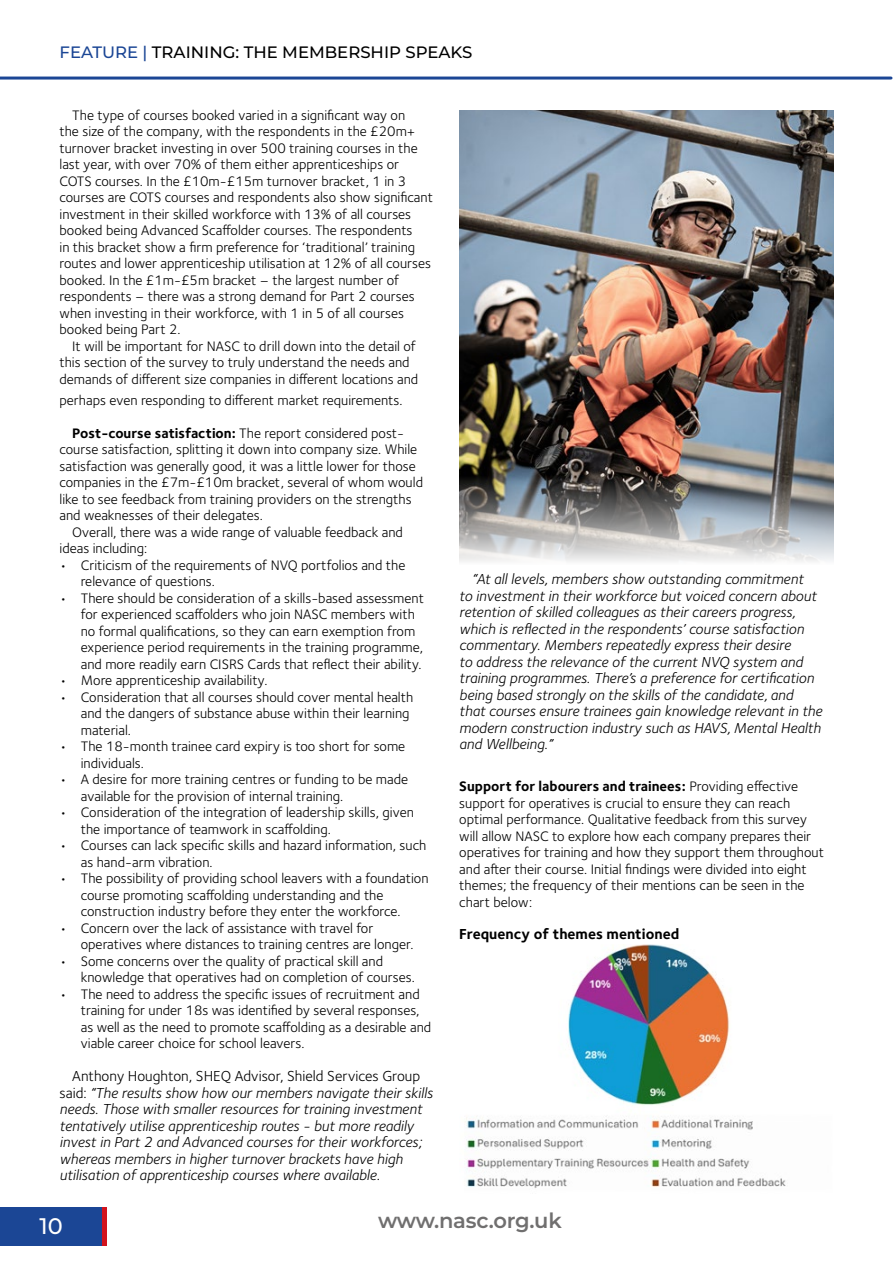
<style>
.page{position:relative;width:893px;height:1263px;background:#fff}
.page>*{position:absolute;margin:0;border:0;box-sizing:border-box;transform-origin:0 0}
.t1{font:100 22.5px "Montserrat";color:#fff}
.t2{font:100 21px "Montserrat";letter-spacing:-.01em;color:#706f6f}
.t3{font:100 16.5px "Montserrat";color:#000}
.t4{font:italic 15px/16.5px "Foundry Sterling";color:#000}
.t5{font:700 15px "Foundry Sterling";color:#000}
.t6{font:14.25px/16.5px "Foundry Sterling";color:#000}
.s1{color:#1b4695}
.s2{font-weight:700}
.s3{font-style:normal}
</style>
<div class="page">
<img style="left:459px;top:111px;width:374px;height:234px">
<img style="left:459px;top:345px;width:375px;height:217px">
<div style="left:0;top:1208px;width:102px;height:38px;background:#1b4695"></div>
<div style="left:102px;top:1208px;width:5px;height:38px;background:#d2131d"></div>
<hr style="left:0;top:77px;width:891px;height:3px;background:#1b4695">
<img style="left:465px;top:944px;width:321px;height:244px">
<p class="t3" style="left:60px;top:42px;width:414px"><span class="s1">FEATURE |</span> TRAINING: THE MEMBERSHIP SPEAKS</p>
<p class="t6" style="left:60px;top:107px;width:375px;text-indent:13px">The type of courses booked varied in a significant way on<br>the size of the company, with the respondents in the £20m+ turnover bracket investing in over 500 training courses in the last year, with over 70% of them either apprenticeships or COTS courses. In the £10m-£15m turnover bracket, 1 in 3 courses are COTS courses and respondents also show significant investment in their skilled workforce with 13% of all courses booked being Advanced Scaffolder courses. The respondents<br>in this bracket show a firm preference for ‘traditional’ training routes and lower apprenticeship utilisation at 12% of all courses booked. In the £1m-£5m bracket – the largest number of respondents – there was a strong demand for Part 2 courses when investing in their workforce, with 1 in 5 of all courses booked being Part 2.</p>
<p class="t6" style="left:60px;top:338px;width:360px;text-indent:13px">It will be important for NASC to drill down into the detail of this section of the survey to truly understand the needs and demands of different size companies in different locations and</p>
<p class="t6" style="left:60px;top:392px;width:345px">perhaps even responding to different market requirements.</p>
<p class="t6" style="left:60px;top:425px;width:365px;text-indent:13px"><span class="s2">Post-course satisfaction:</span> The report considered post&shy;course satisfaction, splitting it down into company size. While satisfaction was generally good, it was a little lower for those companies in the £7m-£10m bracket, several of whom would like to see feedback from training providers on the strengths and weaknesses of their delegates.</p>
<p class="t6" style="left:60px;top:524px;width:345px;text-indent:13px">Overall, there was a wide range of valuable feedback and ideas including:</p>
<p class="t6" style="left:81px;top:557px;width:326px;text-indent:-21px">• Criticism of the requirements of NVQ portfolios and the relevance of questions.</p>
<p class="t6" style="left:81px;top:590px;width:345px;text-indent:-21px">• There should be consideration of a skills-based assessment for experienced scaffolders who join NASC members with no formal qualifications, so they can earn exemption from experience period requirements in the training programme, and more readily earn CISRS Cards that reflect their ability.</p>
<p class="t6" style="left:60px;top:672px;width:209px">• More apprenticeship availability.</p>
<p class="t6" style="left:81px;top:689px;width:334px;text-indent:-21px">• Consideration that all courses should cover mental health and the dangers of substance abuse within their learning material.</p>
<p class="t6" style="left:81px;top:738px;width:326px;text-indent:-21px">• The 18-month trainee card expiry is too short for some individuals.</p>
<p class="t6" style="left:81px;top:771px;width:329px;text-indent:-21px">• A desire for more training centres or funding to be made available for the provision of internal training.</p>
<p class="t6" style="left:81px;top:804px;width:335px;text-indent:-21px">• Consideration of the integration of leadership skills, given the importance of teamwork in scaffolding.</p>
<p class="t6" style="left:81px;top:837px;width:347px;text-indent:-21px">• Courses can lack specific skills and hazard information, such as hand-arm vibration.</p>
<p class="t6" style="left:81px;top:870px;width:349px;text-indent:-21px">• The possibility of providing school leavers with a foundation course promoting scaffolding understanding and the construction industry before they enter the workforce.</p>
<p class="t6" style="left:81px;top:920px;width:334px;text-indent:-21px">• Concern over the lack of assistance with travel for operatives where distances to training centres are longer.</p>
<p class="t6" style="left:81px;top:953px;width:336px;text-indent:-21px">• Some concerns over the quality of practical skill and knowledge that operatives had on completion of courses.</p>
<p class="t6" style="left:81px;top:986px;width:352px;text-indent:-21px">• The need to address the specific issues of recruitment and training for under 18s was identified by several responses, as well as the need to promote scaffolding as a desirable and viable career choice for school leavers.</p>
<p class="t4" style="left:60px;top:1068px;width:375px;text-indent:13px"><span class="s3">Anthony Houghton, SHEQ Advisor, Shield Services Group said:</span> “The results show how our members navigate their skills needs. Those with smaller resources for training investment tentatively utilise apprenticeship routes - but more readily invest in Part 2 and Advanced courses for their workforces; whereas members in higher turnover brackets have high utilisation of apprenticeship courses where available.</p>
<p class="t4" style="left:459px;top:571px;width:365px;text-indent:13px">“At all levels, members show outstanding commitment<br>to investment in their workforce but voiced concern about retention of skilled colleagues as their careers progress, which is reflected in the respondents’ course satisfaction commentary. Members repeatedly express their desire<br>to address the relevance of the current NVQ system and training programmes. There’s a preference for certification being based strongly on the skills of the candidate, and that courses ensure trainees gain knowledge relevant in the modern construction industry such as HAVS, Mental Health and Wellbeing.”</p>
<p class="t6" style="left:459px;top:778px;width:366px"><span class="s2">Support for labourers and trainees:</span> Providing effective support for operatives is crucial to ensure they can reach optimal performance. Qualitative feedback from this survey will allow NASC to explore how each company prepares their operatives for training and how they support them throughout and after their course. Initial findings were divided into eight themes; the frequency of their mentions can be seen in the chart below:</p>
<p class="t5" style="left:459px;top:925px;width:222px">Frequency of themes mentioned</p>
<h1 class="t1" style="left:39px;top:1211px;width:25px">10</h1>
<h2 class="t2" style="left:378px;top:1206px;width:185px">www.nasc.org.uk</h2>
</div>
